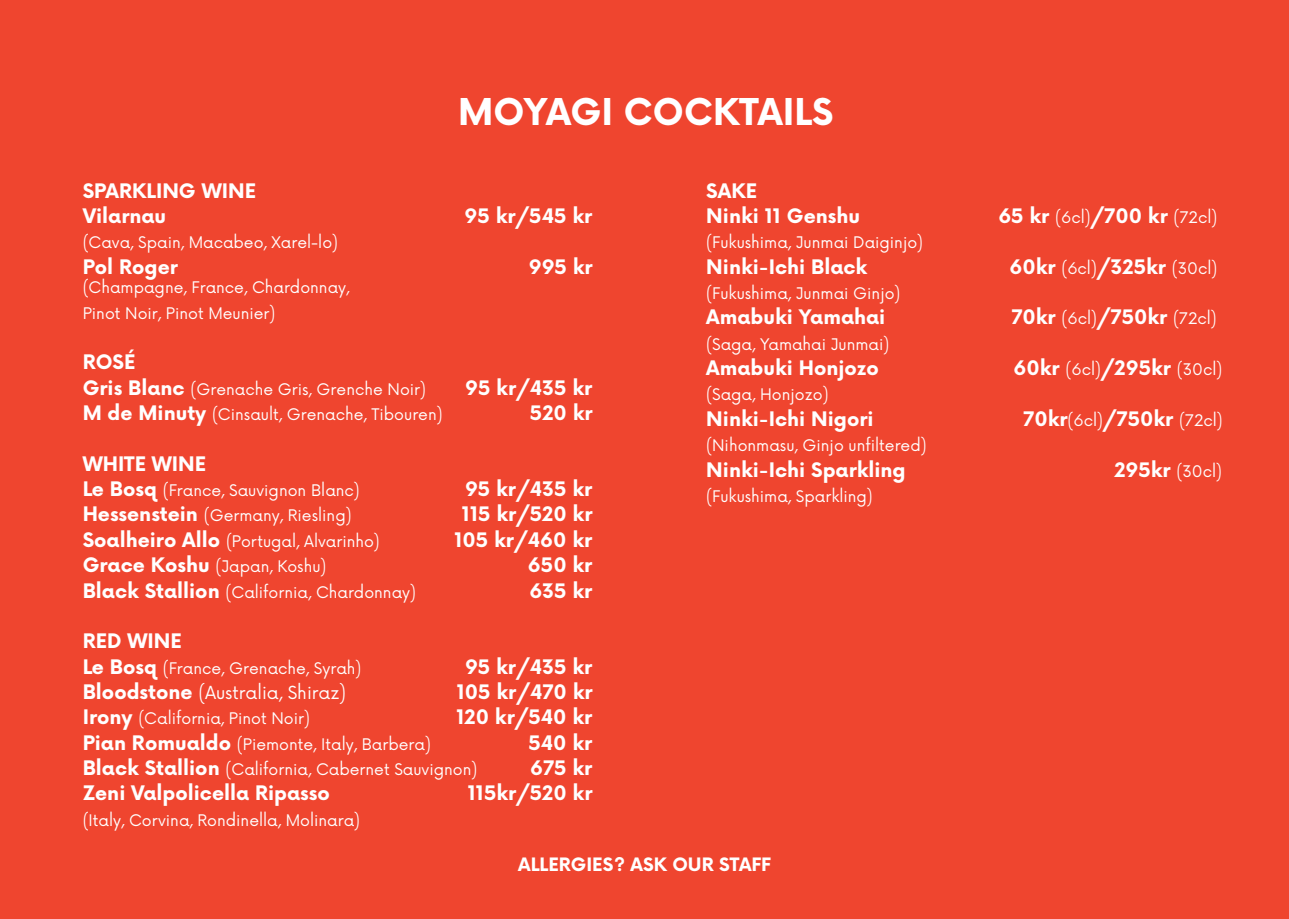
<style>
.page{position:relative;width:1289px;height:919px;background:#fff}
.page>*{position:absolute;margin:0;border:0;box-sizing:border-box;transform-origin:0 0}
.t1{font:700 36px "Now";color:#fff}
.t2{font:700 19.5px/25.3px "Now";color:#fff}
.t3{font:700 18px "Now";color:#fff}
.t4{font:17.55px "Now";color:#fff}
.t5{font:15.6px/25.3px "Now";color:#fff}
.s1{font-weight:700;font-size:19.5px}
</style>
<div class="page">
<div style="left:0;top:0;width:1288px;height:918px;background:#ef452f"></div>
<p class="t2" style="left:83px;top:177px;width:175px">SPARKLING WINE<br>Vilarnau</p>
<h1 class="t1" style="left:458px;top:85px;width:377px">MOYAGI COCKTAILS</h1>
<p class="t2" style="left:464px;top:202px;width:129px">95 kr/545 kr</p>
<p class="t2" style="left:706px;top:177px;width:155px">SAKE<br>Ninki 11 Genshu</p>
<p class="t5" style="left:998px;top:203px;width:220px"><span class="s1">65 kr</span> (6cl)<span class="s1">/700 kr</span> (72cl)</p>
<p class="t5" style="left:83px;top:229px;width:257px">(Cava, Spain, Macabeo, Xarel-lo)</p>
<p class="t2" style="left:83px;top:253px;width:97px">Pol Roger</p>
<p class="t2" style="left:528px;top:253px;width:65px">995 kr</p>
<p class="t5" style="left:83px;top:274px;width:268px">(Champagne, France, Chardonnay,<br>Pinot Noir, Pinot Meunier)</p>
<p class="t2" style="left:83px;top:349px;width:54px">ROSÉ</p>
<p class="t5" style="left:83px;top:375px;width:345px"><span class="s1">Gris Blanc</span> (Grenache Gris, Grenche Noir)</p>
<p class="t2" style="left:465px;top:374px;width:129px">95 kr/435 kr</p>
<p class="t5" style="left:83px;top:400px;width:361px"><span class="s1">M de Minuty</span> (Cinsault, Grenache, Tibouren)</p>
<p class="t2" style="left:530px;top:399px;width:64px">520 kr</p>
<p class="t2" style="left:83px;top:450px;width:125px">WHITE WINE</p>
<p class="t5" style="left:83px;top:476px;width:278px"><span class="s1">Le Bosq</span> (France, Sauvignon Blanc)</p>
<p class="t2" style="left:465px;top:475px;width:129px">95 kr/435 kr</p>
<p class="t5" style="left:83px;top:502px;width:270px"><span class="s1">Hessenstein</span> (Germany, Riesling)</p>
<p class="t2" style="left:462px;top:501px;width:132px">115 kr/520 kr</p>
<p class="t5" style="left:83px;top:527px;width:298px"><span class="s1">Soalheiro Allo</span> (Portugal, Alvarinho)</p>
<p class="t2" style="left:454px;top:526px;width:139px">105 kr/460 kr</p>
<p class="t5" style="left:83px;top:552px;width:245px"><span class="s1">Grace Koshu</span> (Japan, Koshu)</p>
<p class="t2" style="left:528px;top:552px;width:66px">650 kr</p>
<p class="t5" style="left:83px;top:578px;width:335px"><span class="s1">Black Stallion</span> (California, Chardonnay)</p>
<p class="t2" style="left:529px;top:577px;width:64px">635 kr</p>
<p class="t2" style="left:83px;top:628px;width:101px">RED WINE</p>
<p class="t5" style="left:83px;top:654px;width:280px"><span class="s1">Le Bosq</span> (France, Grenache, Syrah)</p>
<p class="t2" style="left:465px;top:653px;width:129px">95 kr/435 kr</p>
<p class="t4" style="left:83px;top:678px;width:265px"><span class="s1">Bloodstone</span> (Australia, Shiraz)</p>
<p class="t2" style="left:457px;top:678px;width:137px">105 kr/470 kr</p>
<p class="t5" style="left:83px;top:704px;width:229px"><span class="s1">Irony</span> (California, Pinot Noir)</p>
<p class="t2" style="left:456px;top:704px;width:137px">120 kr/540 kr</p>
<p class="t5" style="left:83px;top:730px;width:350px"><span class="s1">Pian Romualdo</span> (Piemonte, Italy, Barbera)</p>
<p class="t2" style="left:528px;top:729px;width:65px">540 kr</p>
<p class="t5" style="left:83px;top:755px;width:396px"><span class="s1">Black Stallion</span> (California, Cabernet Sauvignon)</p>
<p class="t2" style="left:530px;top:754px;width:64px">675 kr</p>
<p class="t2" style="left:83px;top:780px;width:248px">Zeni Valpolicella Ripasso</p>
<p class="t2" style="left:468px;top:780px;width:126px">115kr/520 kr</p>
<p class="t5" style="left:83px;top:806px;width:279px">(Italy, Corvina, Rondinella, Molinara)</p>
<p class="t3" style="left:518px;top:851px;width:254px">ALLERGIES? ASK OUR STAFF</p>
<p class="t5" style="left:706px;top:229px;width:218px">(Fukushima, Junmai Daiginjo)</p>
<p class="t2" style="left:706px;top:253px;width:162px">Ninki-Ichi Black</p>
<p class="t5" style="left:1009px;top:254px;width:209px"><span class="s1">60kr</span> (6cl)<span class="s1">/325kr</span> (30cl)</p>
<p class="t5" style="left:706px;top:279px;width:196px">(Fukushima, Junmai Ginjo)</p>
<p class="t2" style="left:706px;top:304px;width:180px">Amabuki Yamahai</p>
<p class="t5" style="left:1011px;top:305px;width:207px"><span class="s1">70kr</span> (6cl)<span class="s1">/750kr</span> (72cl)</p>
<p class="t5" style="left:706px;top:330px;width:184px">(Saga, Yamahai Junmai)</p>
<p class="t2" style="left:706px;top:355px;width:174px">Amabuki Honjozo</p>
<p class="t5" style="left:1013px;top:355px;width:210px"><span class="s1">60kr</span> (6cl)<span class="s1">/295kr</span> (30cl)</p>
<p class="t5" style="left:706px;top:381px;width:124px">(Saga, Honjozo)</p>
<p class="t2" style="left:706px;top:405px;width:169px">Ninki-Ichi Nigori</p>
<p class="t5" style="left:1023px;top:406px;width:201px"><span class="s1">70kr</span>(6cl)<span class="s1">/750kr</span> (72cl)</p>
<p class="t5" style="left:706px;top:431px;width:222px">(Nihonmasu, Ginjo unfiltered)</p>
<p class="t2" style="left:706px;top:456px;width:201px">Ninki-Ichi Sparkling</p>
<p class="t5" style="left:1114px;top:457px;width:109px"><span class="s1">295kr</span> (30cl)</p>
<p class="t5" style="left:706px;top:482px;width:168px">(Fukushima, Sparkling)</p>
</div>
